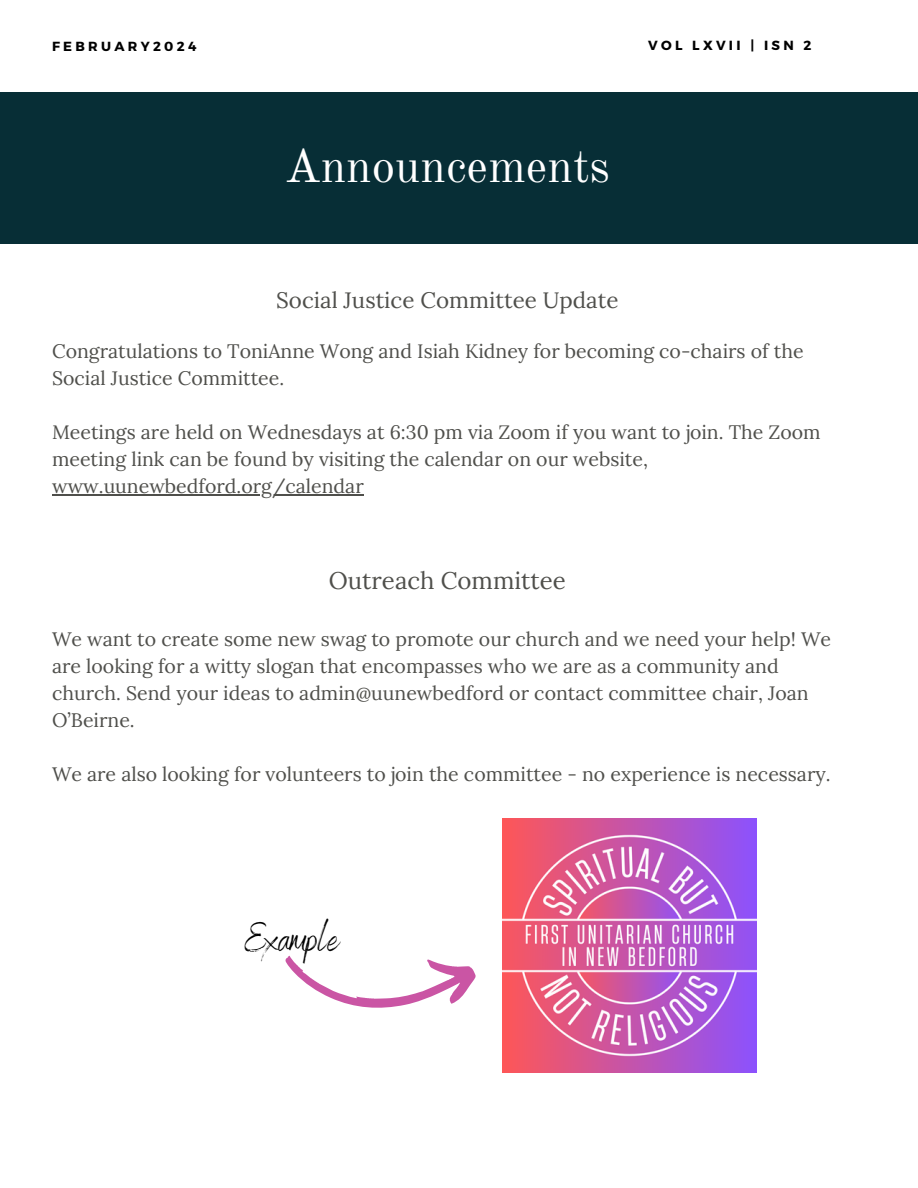
<style>
.page{position:relative;width:918px;height:1188px;background:#fff}
.page>*{position:absolute;margin:0;border:0;box-sizing:border-box;transform-origin:0 0}
.t1{font:47.25px "Old Standard";color:#fff}
.t2{font:40.35px "Benedict";color:#000}
.t3{font:24px "Lora";color:#4f4f4b}
.t4{font:22.35px "Lora";color:#4f4f4b}
.t5{font:19.5px/27px "Lora";color:#4f4f4b}
.t6{font:700 13.2px "Montserrat";letter-spacing:.25em;color:#000}
</style>
<div class="page">
<div style="left:0;top:92px;width:918px;height:152px;background:#072e36"></div>
<img style="left:503px;top:819px;width:253px;height:253px">
<svg style="left:285px;top:956px;width:191px;height:52px"></svg>
<hr style="left:52px;top:494px;width:312px;height:1px;background:#4f4f4b">
<p class="t6" style="left:52px;top:37px;width:146px">FEBRUARY2024</p>
<p class="t6" style="left:648px;top:37px;width:165px">VOL LXVII | ISN 2</p>
<h1 class="t1" style="left:285px;top:137px;width:327px">Announcements</h1>
<p class="t4" style="left:276px;top:285px;width:344px">Social Justice Committee Update</p>
<p class="t5" style="left:52px;top:337px;width:753px">Congratulations to ToniAnne Wong and Isiah Kidney for becoming co-chairs of the<br>Social Justice Committee.</p>
<p class="t5" style="left:52px;top:418px;width:770px">Meetings are held on Wednesdays at 6:30 pm via Zoom if you want to join. The Zoom meeting link can be found by visiting the calendar on our website, www.uunewbedford.org/calendar</p>
<p class="t3" style="left:329px;top:564px;width:238px">Outreach Committee</p>
<p class="t5" style="left:52px;top:625px;width:780px">We want to create some new swag to promote our church and we need your help! We are looking for a witty slogan that encompasses who we are as a community and church. Send your ideas to admin@uunewbedford or contact committee chair, Joan O’Beirne.</p>
<p class="t5" style="left:52px;top:760px;width:780px">We are also looking for volunteers to join the committee - no experience is necessary.</p>
<h2 class="t2" style="left:245px;top:912px;width:96px">Example</h2>
</div>
